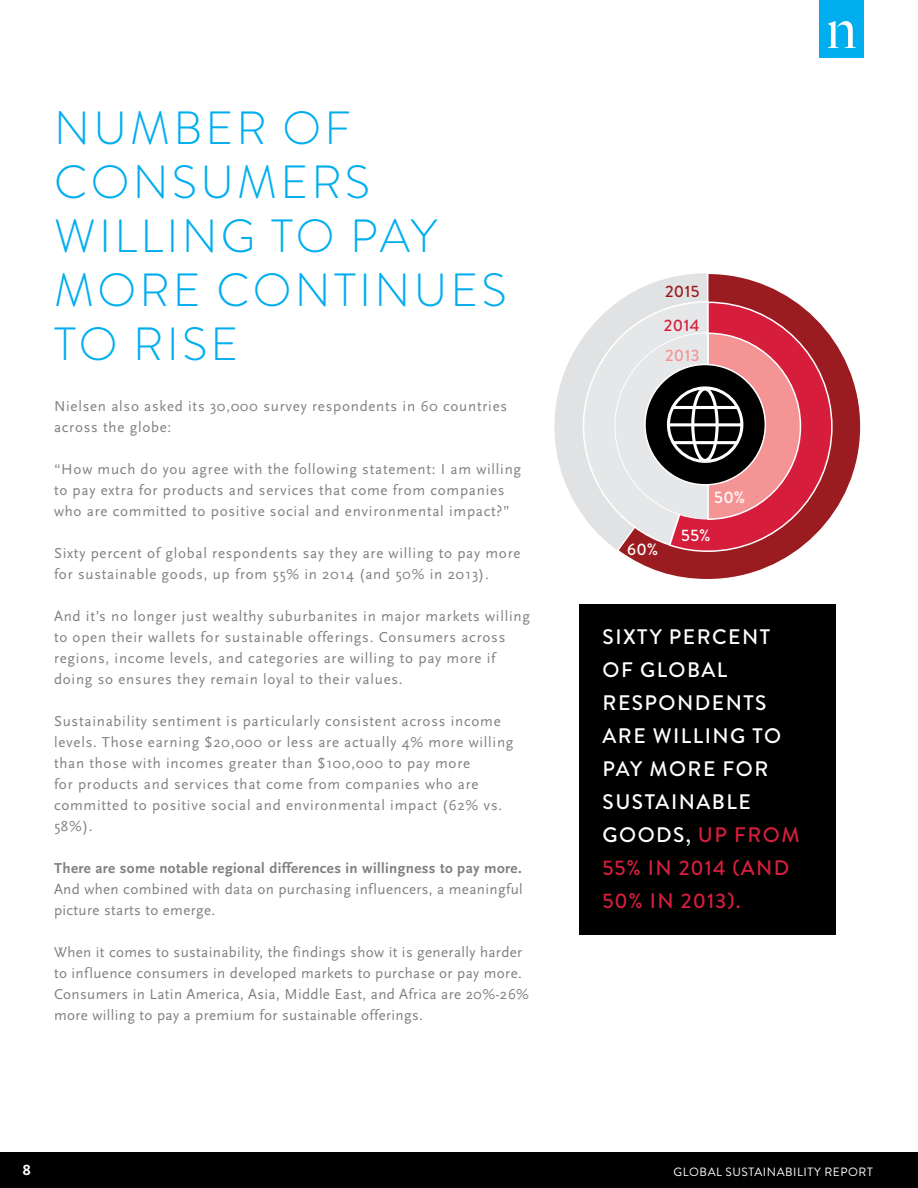
<style>
.page{position:relative;width:918px;height:1188px;background:#fff}
.page>*{position:absolute;margin:0;border:0;box-sizing:border-box;transform-origin:0 0}
.t1{font:300 46.5px/54px "Brandon Grotesque";letter-spacing:.07em;color:#00aeef}
.t2{font:500 21px/33px "Brandon Grotesque";letter-spacing:.07em;color:#fff}
.t3{font:500 16.5px "Brandon Grotesque";color:#fff}
.t4{font:500 16.5px "Brandon Grotesque";color:#9b1c20}
.t5{font:500 16.5px "Brandon Grotesque";color:#d61e3c}
.t6{font:500 16.5px "Brandon Grotesque";color:#f59494}
.t7{font:15px/21px "Scala Sans OT";letter-spacing:.05em;color:#807f83}
.t8{font:15px/21px "Scala Sans OT";letter-spacing:.025em;color:#807f83}
.t9{font:700 15px "Scala Sans OT";letter-spacing:.025em;color:#807f83}
.t10{font:700 15px "Brandon Grotesque";color:#fff}
.t11{font:12px "Brandon Grotesque";letter-spacing:.045em;color:#fff}
.s1{color:#d61e3c}
</style>
<div class="page">
<div style="left:0;top:1152px;width:918px;height:36px;background:#000"></div>
<div style="left:820px;top:0;width:44px;height:57px;background:#00aeef"></div>
<svg style="left:828px;top:21px;width:28px;height:27px"></svg>
<div style="left:580px;top:604px;width:256px;height:330px;background:#000"></div>
<svg style="left:554px;top:338px;width:29px;height:177px;fill:#e1e2e3"></svg>
<svg style="left:621px;top:273px;width:240px;height:306px"></svg>
<svg style="left:583px;top:300px;width:250px;height:253px;background:#bd858b"></svg>
<h1 class="t1" style="left:54px;top:101px;width:36px">NUMBER</h1>
<h1 class="t1" style="left:283px;top:101px;width:70px">OF</h1>
<h1 class="t1" style="left:54px;top:155px;width:113px">CONSUMERS<br>WILLIN</h1>
<h1 class="t1" style="left:54px;top:209px;width:335px;text-indent:167px">G TO PAY<br>MORE CONTINUES<br>TO RISE</h1>
<p class="t7" style="left:54px;top:396px;width:455px">Nielsen also asked its 30,000 survey respondents in 60 countries across the globe:</p>
<p class="t7" style="left:54px;top:459px;width:469px">“How much do you agree with the following statement: I am willing to pay extra for products and services that come from companies who are committed to positive social and environmental impact?”</p>
<p class="t7" style="left:54px;top:543px;width:468px">Sixty percent of global respondents say they are willing to pay more for sustainable goods, up from 55% in 2014 (and 50% in 2013).</p>
<p class="t7" style="left:54px;top:606px;width:478px">And it’s no longer just wealthy suburbanites in major markets willing to open their wallets for sustainable offerings. Consumers across regions, income levels, and categories are willing to pay more if doing so ensures they remain loyal to their values.</p>
<p class="t7" style="left:54px;top:711px;width:461px">Sustainability sentiment is particularly consistent across income levels. Those earning $20,000 or less are actually 4% more willing than those with incomes greater than $100,000 to pay more<br>for products and services that come from companies who are committed to positive social and environmental impact (62% vs.<br>58%).</p>
<p class="t9" style="left:54px;top:860px;width:469px">There are some notable regional differences in willingness to pay more.</p>
<p class="t8" style="left:54px;top:879px;width:470px">And when combined with data on purchasing influencers, a meaningful picture starts to emerge.</p>
<p class="t8" style="left:54px;top:942px;width:477px">When it comes to sustainability, the findings show it is generally harder to influence consumers in developed markets to purchase or pay more.<br>Consumers in Latin America, Asia, Middle East, and Africa are 20%-26% more willing to pay a premium for sustainable offerings.</p>
<p class="t4" style="left:665px;top:279px;width:36px">2015</p>
<p class="t5" style="left:664px;top:314px;width:37px">2014</p>
<p class="t6" style="left:665px;top:344px;width:36px">2013</p>
<p class="t3" style="left:714px;top:486px;width:33px">50%</p>
<p class="t3" style="left:627px;top:538px;width:33px">60%</p>
<p class="t3" style="left:681px;top:524px;width:31px">55%</p>
<h2 class="t2" style="left:602px;top:620px;width:199px">SIXTY PERCENT<br>OF GLOBAL<br>RESPONDENTS<br>ARE WILLING TO<br>PAY MORE FOR<br>SUSTAINABLE<br>GOODS, <span class="s1">UP FROM<br>55% IN 2014 (AND<br>50% IN 2013).</span></h2>
<p class="t10" style="left:22px;top:1160px;width:10px">8</p>
<p class="t11" style="left:674px;top:1163px;width:201px">GLOBAL SUSTAINABILITY REPORT</p>
</div>
